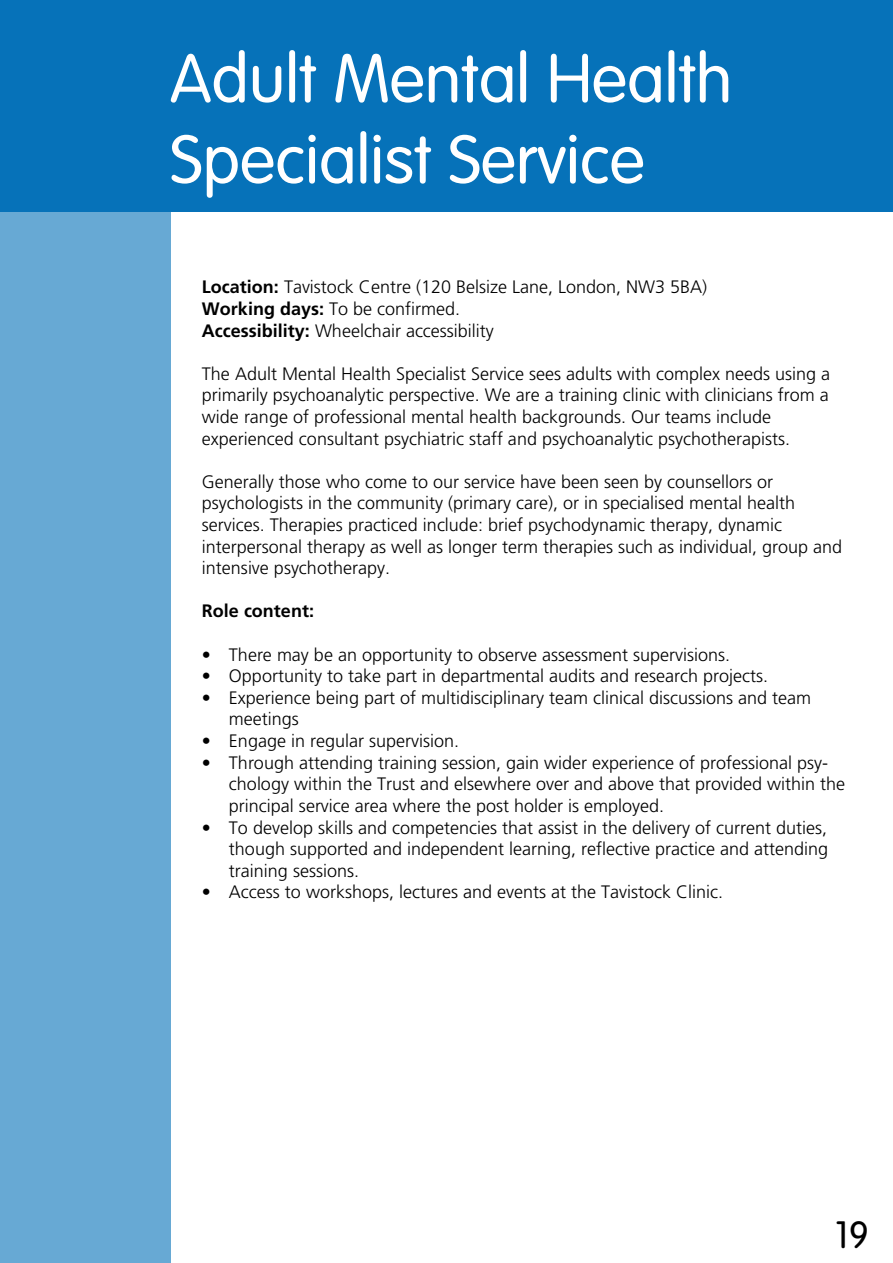
<style>
.page{position:relative;width:893px;height:1263px;background:#fff}
.page>*{position:absolute;margin:0;border:0;box-sizing:border-box;transform-origin:0 0}
.t1{font:300 67.5px/81px "VAG Rounded";color:#fff}
.t2{font:300 37.5px "VAG Rounded";color:#000}
.t3{font:300 18px/21.6px "Frutiger";color:#000}
.t4{font:700 18px "Frutiger";color:#000}
.s1{font-weight:700}
</style>
<div class="page">
<div style="left:0;top:0;width:893px;height:212px;background:#0672b9"></div>
<div style="left:0;top:212px;width:170px;height:1051px;background:#67a9d4"></div>
<h1 class="t1" style="left:170px;top:40px;width:564px">Adult Mental Health<br>Specialist Service</h1>
<p class="t3" style="left:202px;top:277px;width:507px"><span class="s1">Location:</span> Tavistock Centre (120 Belsize Lane, London, NW3 5BA)<br><span class="s1">Working days:</span> To be confirmed.<br><span class="s1">Accessibility:</span> Wheelchair accessibility</p>
<p class="t3" style="left:202px;top:363px;width:630px">The Adult Mental Health Specialist Service sees adults with complex needs using a primarily psychoanalytic perspective. We are a training clinic with clinicians from a wide range of professional mental health backgrounds. Our teams include experienced consultant psychiatric staff and psychoanalytic psychotherapists.</p>
<p class="t3" style="left:202px;top:471px;width:642px">Generally those who come to our service have been seen by counsellors or psychologists in the community (primary care), or in specialised mental health services. Therapies practiced include: brief psychodynamic therapy, dynamic interpersonal therapy as well as longer term therapies such as individual, group and intensive psychotherapy.</p>
<p class="t4" style="left:202px;top:601px;width:114px">Role content:</p>
<p class="t3" style="left:202px;top:644px;width:530px">• There may be an opportunity to observe assessment supervisions.</p>
<p class="t3" style="left:202px;top:665px;width:568px">• Opportunity to take part in departmental audits and research projects.</p>
<p class="t3" style="left:229px;top:687px;width:584px;text-indent:-27px">• Experience being part of multidisciplinary team clinical discussions and team meetings</p>
<p class="t3" style="left:202px;top:730px;width:259px">• Engage in regular supervision.</p>
<p class="t3" style="left:229px;top:752px;width:618px;text-indent:-27px">• Through attending training session, gain wider experience of professional psy&shy;chology within the Trust and elsewhere over and above that provided within the principal service area where the post holder is employed.</p>
<p class="t3" style="left:229px;top:817px;width:601px;text-align:justify;text-indent:-27px">• To develop skills and competencies that assist in the delivery of current duties, though supported and independent learning, reflective practice and attending training sessions.</p>
<p class="t3" style="left:202px;top:881px;width:523px">• Access to workshops, lectures and events at the Tavistock Clinic.</p>
<h2 class="t2" style="left:836px;top:1213px;width:35px">19</h2>
</div>
